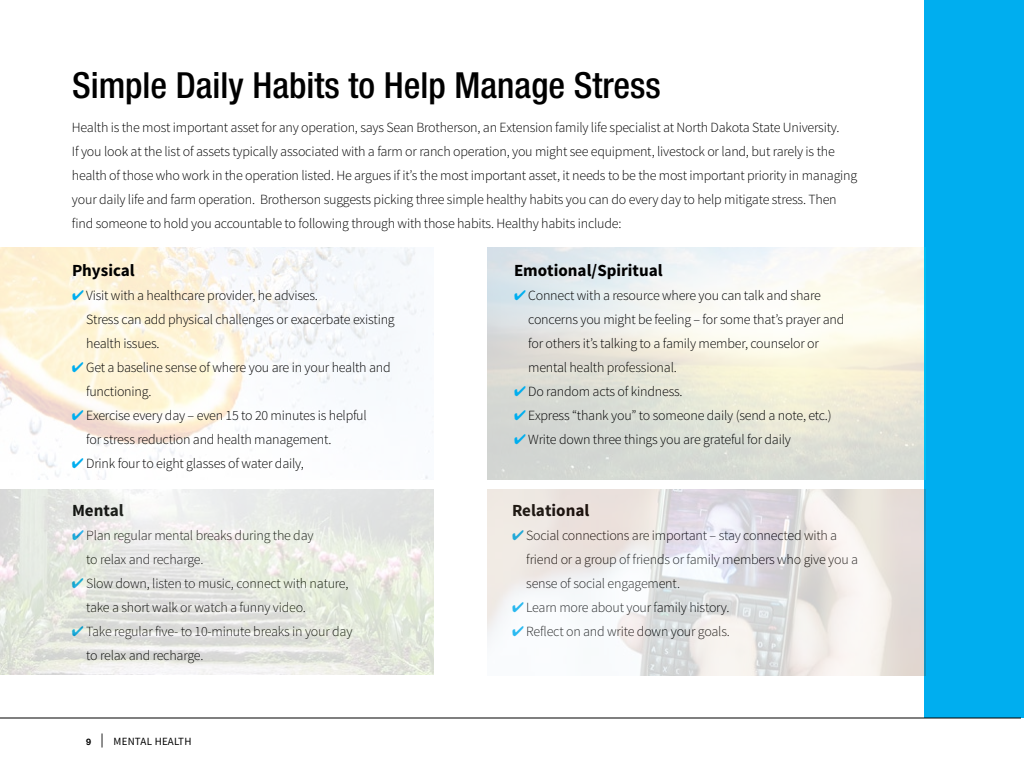
<style>
.page{position:relative;width:1024px;height:768px;background:#fff}
.page>*{position:absolute;margin:0;border:0;box-sizing:border-box;transform-origin:0 0}
.t1{font:500 condensed 36px "Helvetica Neue LT Std";color:#000}
.t2{font:700 17px "Source Sans Pro";color:#000}
.t3{font:300 14px/24px "Source Sans Pro";letter-spacing:-.015em;color:#000}
.t4{font:11px "Source Sans Pro";letter-spacing:.02em;color:#000}
.s1{color:#00aeef}
.s2{font-family:"Helvetica Neue LT Std";font-weight:700;font-size:9px}
.s3{font-size:14px}
</style>
<div class="page">
<div style="left:924px;top:0;width:100px;height:718px;background:#00aeef"></div>
<hr style="left:0;top:718px;width:1021px;height:1px;background:#000">
<img style="left:0;top:247px;width:434px;height:233px">
<img style="left:0;top:489px;width:434px;height:186px">
<img style="left:487px;top:489px;width:439px;height:187px">
<h1 class="t1" style="left:72px;top:63px;width:590px">Simple Daily Habits to Help Manage Stress</h1>
<p class="t3" style="left:72px;top:115px;width:787px">Health is the most important asset for any operation, says Sean Brotherson, an Extension family life specialist at North Dakota State University.<br>If you look at the list of assets typically associated with a farm or ranch operation, you might see equipment, livestock or land, but rarely is the health of those who work in the operation listed. He argues if it’s the most important asset, it needs to be the most important priority in managing your daily life and farm operation. Brotherson suggests picking three simple healthy habits you can do every day to help mitigate stress. Then find someone to hold you accountable to following through with those habits. Healthy habits include:</p>
<p class="t2" style="left:72px;top:259px;width:64px">Physical</p>
<p class="t3" style="left:86px;top:283px;width:310px;text-indent:-14px"><span class="s1">✔</span> Visit with a healthcare provider, he advises.<br>Stress can add physical challenges or exacerbate existing health issues.</p>
<p class="t3" style="left:86px;top:355px;width:306px;text-indent:-14px"><span class="s1">✔</span> Get a baseline sense of where you are in your health and functioning.</p>
<p class="t3" style="left:86px;top:403px;width:282px;text-indent:-14px"><span class="s1">✔</span> Exercise every day – even 15 to 20 minutes is helpful for stress reduction and health management.</p>
<p class="t3" style="left:72px;top:451px;width:233px"><span class="s1">✔</span> Drink four to eight glasses of water daily,</p>
<p class="t2" style="left:72px;top:499px;width:53px">Mental</p>
<p class="t3" style="left:86px;top:523px;width:229px;text-indent:-14px"><span class="s1">✔</span> Plan regular mental breaks during the day to relax and recharge.</p>
<p class="t3" style="left:86px;top:571px;width:264px;text-indent:-14px"><span class="s1">✔</span> Slow down, listen to music, connect with nature, take a short walk or watch a funny video.</p>
<p class="t3" style="left:86px;top:619px;width:268px;text-indent:-14px"><span class="s1">✔</span> Take regular five- to 10-minute breaks in your day to relax and recharge.</p>
<p class="t4" style="left:86px;top:734px;width:107px"><span class="s2">9</span> <span class="s3">|</span> MENTAL HEALTH</p>
<p class="t2" style="left:514px;top:259px;width:150px">Emotional/Spiritual</p>
<p class="t3" style="left:528px;top:283px;width:318px;text-indent:-14px"><span class="s1">✔</span> Connect with a resource where you can talk and share concerns you might be feeling – for some that’s prayer and for others it’s talking to a family member, counselor or mental health professional.</p>
<p class="t3" style="left:514px;top:379px;width:170px"><span class="s1">✔</span> Do random acts of kindness.</p>
<p class="t3" style="left:514px;top:403px;width:319px"><span class="s1">✔</span> Express “thank you” to someone daily (send a note, etc.)</p>
<p class="t3" style="left:514px;top:427px;width:278px"><span class="s1">✔</span> Write down three things you are grateful for daily</p>
<p class="t2" style="left:512px;top:499px;width:79px">Relational</p>
<p class="t3" style="left:526px;top:523px;width:333px;text-indent:-14px"><span class="s1">✔</span> Social connections are important – stay connected with a friend or a group of friends or family members who give you a sense of social engagement.</p>
<p class="t3" style="left:512px;top:595px;width:219px"><span class="s1">✔</span> Learn more about your family history.</p>
<p class="t3" style="left:512px;top:619px;width:219px"><span class="s1">✔</span> Reflect on and write down your goals.</p>
</div>
